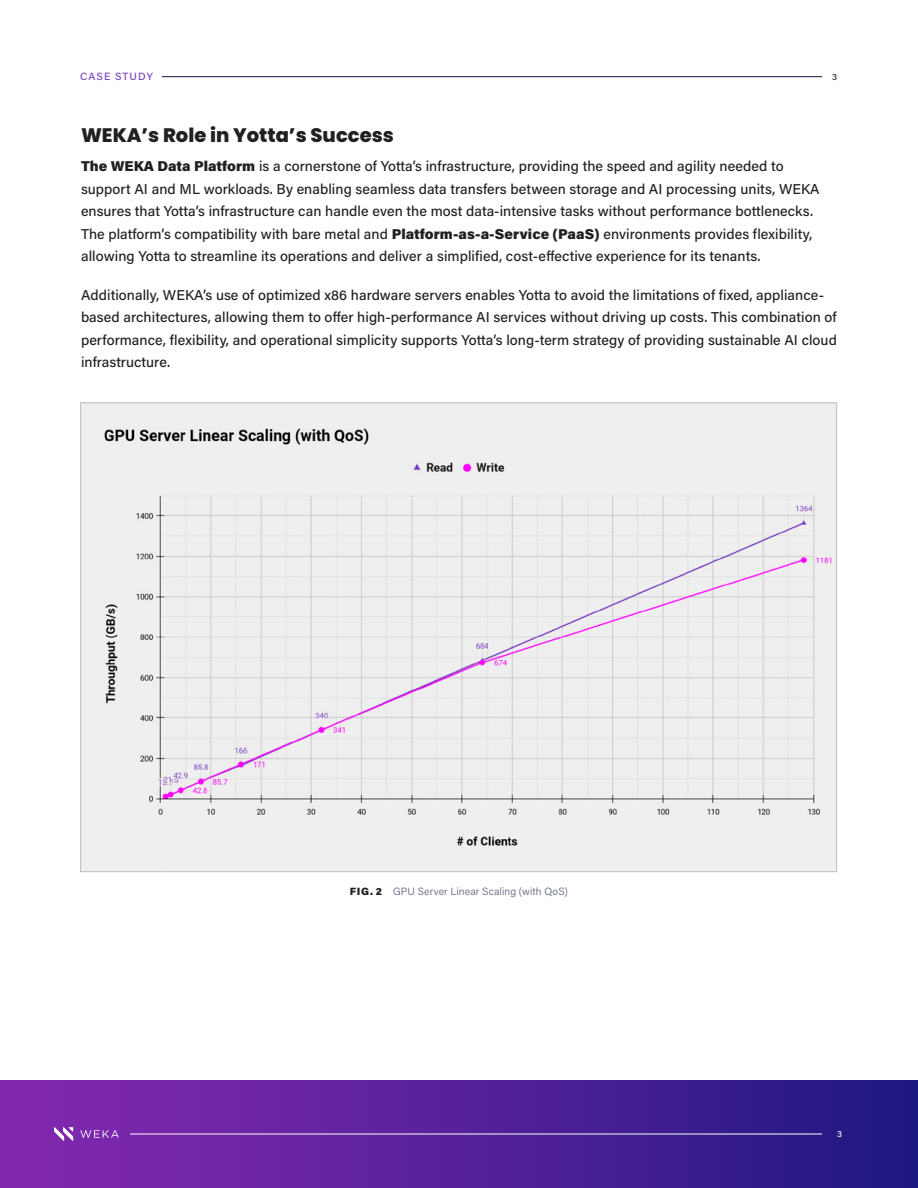
<style>
.page{position:relative;width:918px;height:1188px;background:#fff}
.page>*{position:absolute;margin:0;border:0;box-sizing:border-box;transform-origin:0 0}
.t1{font:800 19.5px "Poppins";color:#231f20}
.t2{font:500 14.25px/22.5px "Acumin Pro";letter-spacing:.005em;color:#231f20}
.t3{font:300 10.5px "Acumin Pro";letter-spacing:.015em;color:#575f75}
.t4{font:500 10.5px "Acumin Pro";letter-spacing:.095em;color:#773dbe}
.t5{font:500 9px "Acumin Pro";color:#fff}
.t6{font:500 9px "Acumin Pro";color:#231f20}
.s1{font-weight:900}
.s2{font-weight:900;color:#231f20}
</style>
<div class="page">
<div style="left:0;top:1080px;width:918px;height:108px;background:linear-gradient(to right,#8829b1,#201881)"></div>
<hr style="left:130px;top:1134px;width:692px;height:1px;background:#fff">
<svg style="left:54px;top:1127px;width:19px;height:14px"></svg>
<svg style="left:80px;top:1130px;width:39px;height:8px"></svg>
<hr style="left:162px;top:76px;width:660px;height:1px;background:#180d36">
<img style="left:82px;top:404px;width:753px;height:466px">
<p class="t4" style="left:80px;top:69px;width:74px">CASE STUDY</p>
<p class="t6" style="left:832px;top:70px;width:6px">3</p>
<h1 class="t1" style="left:81px;top:124px;width:314px">WEKA’s Role in Yotta’s Success</h1>
<p class="t2" style="left:81px;top:154px;width:740px"><span class="s1">The WEKA Data Platform</span> is a cornerstone of Yotta’s infrastructure, providing the speed and agility needed to support AI and ML workloads. By enabling seamless data transfers between storage and AI processing units, WEKA ensures that Yotta’s infrastructure can handle even the most data-intensive tasks without performance bottlenecks.<br>The platform’s compatibility with bare metal and <span class="s1">Platform-as-a-Service (PaaS)</span> environments provides flexibility, allowing Yotta to streamline its operations and deliver a simplified, cost-effective experience for its tenants.</p>
<p class="t2" style="left:81px;top:283px;width:757px">Additionally, WEKA’s use of optimized x86 hardware servers enables Yotta to avoid the limitations of fixed, appliance&shy;based architectures, allowing them to offer high-performance AI services without driving up costs. This combination of performance, flexibility, and operational simplicity supports Yotta’s long-term strategy of providing sustainable AI cloud infrastructure.</p>
<p class="t3" style="left:350px;top:884px;width:220px"><span class="s2">FIG. 2</span> GPU Server Linear Scaling (with QoS)</p>
<p class="t5" style="left:837px;top:1128px;width:6px">3</p>
</div>
